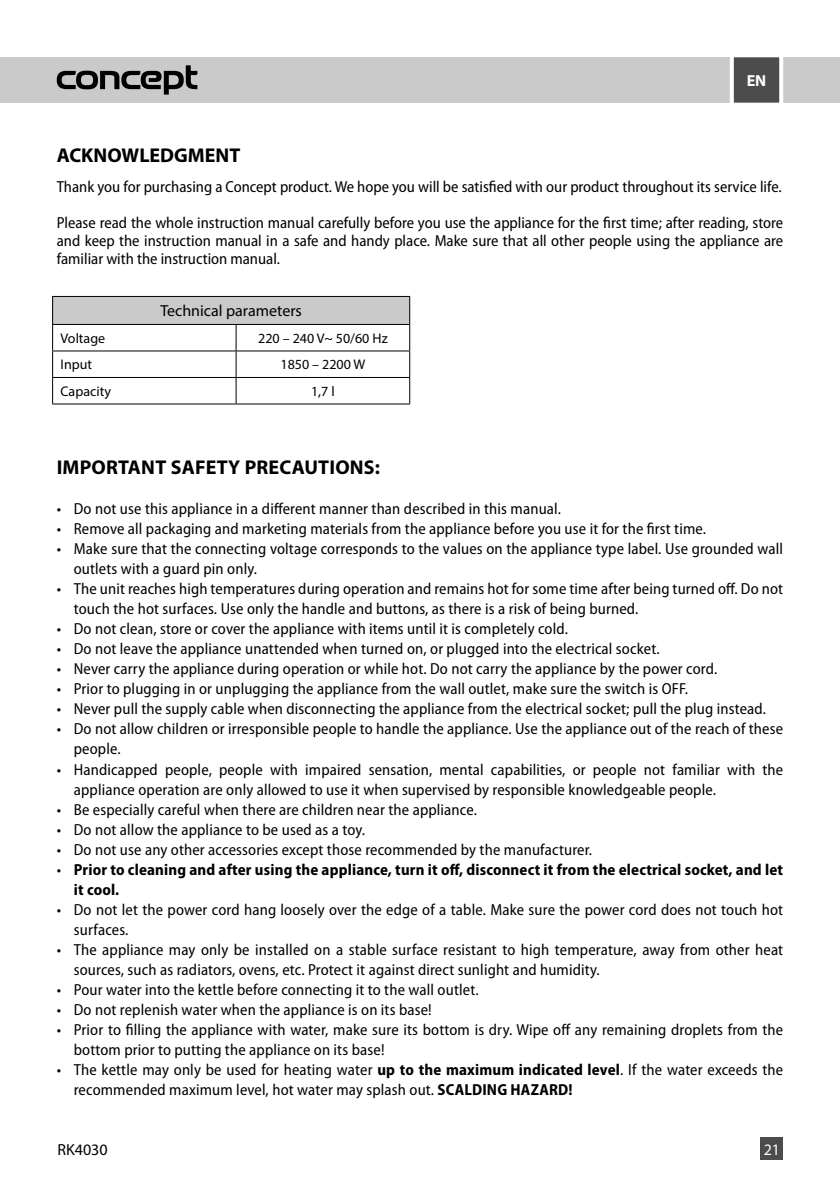
<style>
.page{position:relative;width:840px;height:1191px;background:#fff}
.page>*{position:absolute;margin:0;border:0;box-sizing:border-box;transform-origin:0 0}
.t1{font:700 20px "Myriad Pro";letter-spacing:.01em;color:#000}
.t2{font:semi-condensed 16px/20px "Myriad Pro";letter-spacing:.01em;color:#000}
.t3{font:700 semi-condensed 16px/20px "Myriad Pro";letter-spacing:.01em;color:#000}
.t4{font:16px "Myriad Pro";color:#000}
.t5{font:16px "Myriad Pro";color:#fff}
.t6{font:700 16px "Myriad Pro";color:#fff}
.t7{font:14px "Myriad Pro";color:#000}
.s1{font-weight:400}
.s2{font-weight:700}
</style>
<div class="page">
<hr style="left:52px;top:296px;width:184px;height:1px;background:#000">
<hr style="left:236px;top:296px;width:174px;height:1px;background:#000">
<svg style="left:52px;top:297px;width:359px;height:108px"></svg>
<hr style="left:52px;top:403px;width:184px;height:1px;background:#000">
<hr style="left:236px;top:403px;width:174px;height:1px;background:#000">
<div style="left:0;top:57px;width:839px;height:46px;background:#cacaca"></div>
<svg style="left:57px;top:65px;width:140px;height:30px"></svg>
<svg style="left:730px;top:57px;width:54px;height:46px;background:#696969"></svg>
<div style="left:760px;top:1137px;width:22px;height:23px;background:#4c4c4c"></div>
<p class="t1" style="left:57px;top:143px;width:185px">ACKNOWLEDGMENT</p>
<p class="t6" style="left:746px;top:70px;width:21px">EN</p>
<p class="t2" style="left:57px;top:177px;width:726px">Thank you for purchasing a Concept product. We hope you will be satisfied with our product throughout its service life.</p>
<p class="t2" style="left:57px;top:214px;width:727px;line-height:18px;text-align:justify">Please read the whole instruction manual carefully before you use the appliance for the first time; after reading, store and keep the instruction manual in a safe and handy place. Make sure that all other people using the appliance are familiar with the instruction manual.</p>
<p class="t4" style="left:160px;top:301px;width:143px">Technical parameters</p>
<p class="t7" style="left:61px;top:330px;width:46px">Voltage</p>
<p class="t7" style="left:258px;top:330px;width:131px">220 – 240 V~ 50/60 Hz</p>
<p class="t7" style="left:61px;top:356px;width:33px">Input</p>
<p class="t7" style="left:280px;top:356px;width:86px">1850 – 2200 W</p>
<p class="t7" style="left:61px;top:383px;width:52px">Capacity</p>
<p class="t7" style="left:311px;top:383px;width:25px">1,7 l</p>
<p class="t1" style="left:57px;top:454px;width:325px">IMPORTANT SAFETY PRECAUTIONS:</p>
<p class="t2" style="left:57px;top:499px;width:505px">• Do not use this appliance in a different manner than described in this manual.</p>
<p class="t2" style="left:57px;top:519px;width:650px">• Remove all packaging and marketing materials from the appliance before you use it for the first time.</p>
<p class="t2" style="left:74px;top:539px;width:710px;text-indent:-17px">• Make sure that the connecting voltage corresponds to the values on the appliance type label. Use grounded wall outlets with a guard pin only.</p>
<p class="t2" style="left:74px;top:579px;width:710px;text-indent:-17px">• The unit reaches high temperatures during operation and remains hot for some time after being turned off. Do not touch the hot surfaces. Use only the handle and buttons, as there is a risk of being burned.</p>
<p class="t2" style="left:57px;top:619px;width:512px">• Do not clean, store or cover the appliance with items until it is completely cold.</p>
<p class="t2" style="left:57px;top:639px;width:604px">• Do not leave the appliance unattended when turned on, or plugged into the electrical socket.</p>
<p class="t2" style="left:57px;top:659px;width:661px">• Never carry the appliance during operation or while hot. Do not carry the appliance by the power cord.</p>
<p class="t2" style="left:57px;top:679px;width:632px">• Prior to plugging in or unplugging the appliance from the wall outlet, make sure the switch is OFF.</p>
<p class="t2" style="left:57px;top:699px;width:710px">• Never pull the supply cable when disconnecting the appliance from the electrical socket; pull the plug instead.</p>
<p class="t2" style="left:74px;top:719px;width:710px;text-indent:-17px">• Do not allow children or irresponsible people to handle the appliance. Use the appliance out of the reach of these people.</p>
<p class="t2" style="left:74px;top:759px;width:710px;text-indent:-17px">• Handicapped people, people with impaired sensation, mental capabilities, or people not familiar with the appliance operation are only allowed to use it when supervised by responsible knowledgeable people.</p>
<p class="t2" style="left:57px;top:799px;width:421px">• Be especially careful when there are children near the appliance.</p>
<p class="t2" style="left:57px;top:819px;width:310px">• Do not allow the appliance to be used as a toy.</p>
<p class="t2" style="left:57px;top:839px;width:536px">• Do not use any other accessories except those recommended by the manufacturer.</p>
<p class="t3" style="left:74px;top:859px;width:710px;text-indent:-17px"><span class="s1">•</span> Prior to cleaning and after using the appliance, turn it off, disconnect it from the electrical socket, and let it cool.</p>
<p class="t2" style="left:74px;top:899px;width:710px;text-indent:-17px">• Do not let the power cord hang loosely over the edge of a table. Make sure the power cord does not touch hot surfaces.</p>
<p class="t2" style="left:74px;top:939px;width:710px;text-indent:-17px">• The appliance may only be installed on a stable surface resistant to high temperature, away from other heat sources, such as radiators, ovens, etc. Protect it against direct sunlight and humidity.</p>
<p class="t2" style="left:57px;top:979px;width:423px">• Pour water into the kettle before connecting it to the wall outlet.</p>
<p class="t2" style="left:57px;top:999px;width:376px">• Do not replenish water when the appliance is on its base!</p>
<p class="t2" style="left:74px;top:1019px;width:710px;text-indent:-17px">• Prior to filling the appliance with water, make sure its bottom is dry. Wipe off any remaining droplets from the bottom prior to putting the appliance on its base!</p>
<p class="t2" style="left:74px;top:1059px;width:710px;text-indent:-17px">• The kettle may only be used for heating water <span class="s2">up to the maximum indicated level</span>. If the water exceeds the recommended maximum level, hot water may splash out. <span class="s2">SCALDING HAZARD!</span></p>
<p class="t4" style="left:51px;top:1136px;width:52px">RK4020</p>
<p class="t5" style="left:768px;top:1136px;width:18px">17</p>
<p class="t4" style="left:57px;top:1139px;width:52px">RK4030</p>
<p class="t5" style="left:763px;top:1139px;width:18px">21</p>
</div>
